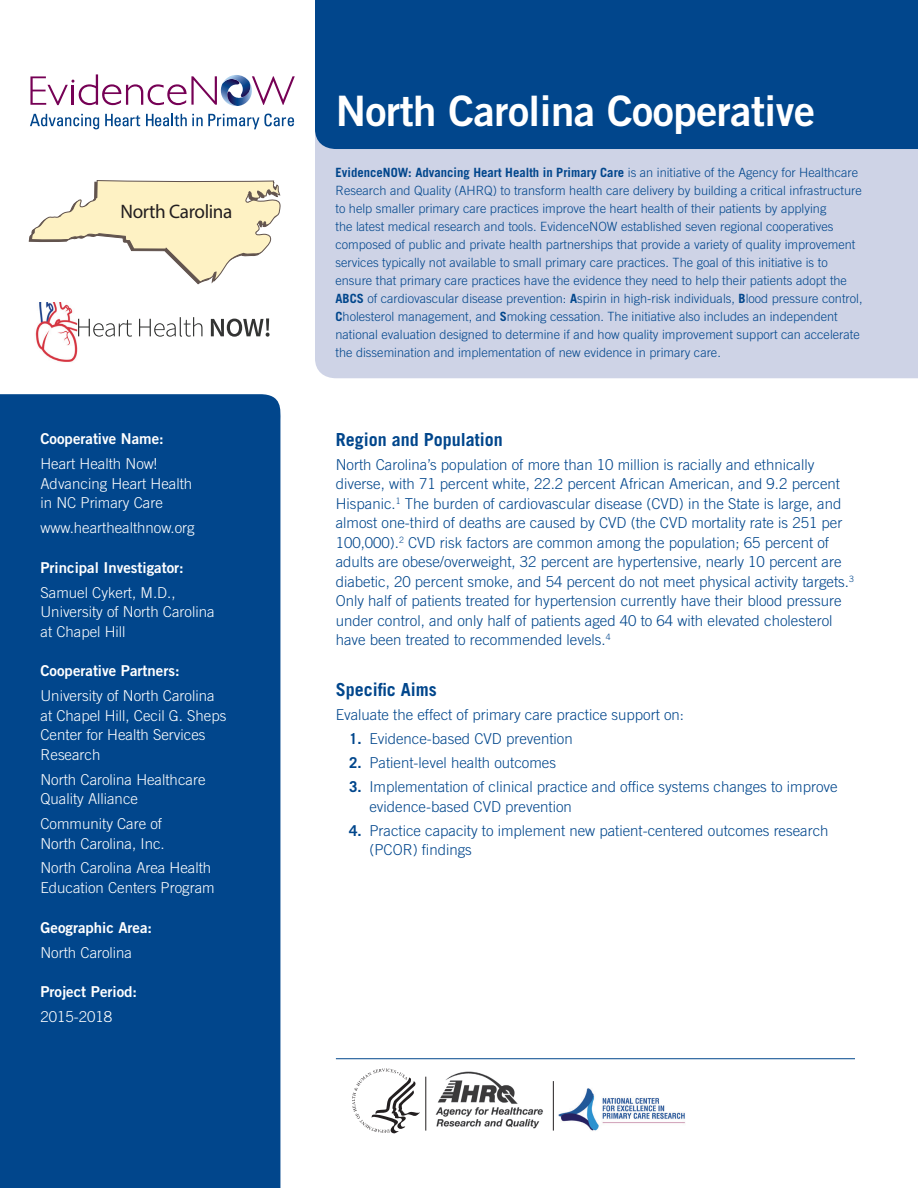
<style>
.page{position:relative;width:918px;height:1188px;background:#fff}
.page>*{position:absolute;margin:0;border:0;box-sizing:border-box;transform-origin:0 0}
.t1{font:42px "Trade Gothic Bold Two";letter-spacing:-.01em;color:#fff}
.t2{font:19.5px "Myriad Pro";letter-spacing:-.02em;color:#231f20}
.t3{font:700 18px "Trade Gothic";color:#01468c}
.t4{font:300 15px/19.5px "Trade Gothic";color:#01468c}
.t5{font:300 15px/19.5px "Trade Gothic";color:#fff}
.t6{font:15px "Trade Gothic Bold Two";color:#fff}
.t7{font:300 12.75px/18px "Trade Gothic";color:#01468c}
.s1{font-weight:700}
</style>
<div class="page">
<div style="left:315px;top:149px;width:603px;height:229px;background:#ced3e6"></div>
<div style="left:0;top:394px;width:281px;height:794px;background:#01468c"></div>
<div style="left:315px;top:0;width:603px;height:149px;background:#01468c"></div>
<svg style="left:30px;top:114px;width:69px;height:15px"></svg>
<svg style="left:105px;top:114px;width:35px;height:12px"></svg>
<svg style="left:146px;top:114px;width:148px;height:15px"></svg>
<svg style="left:30px;top:74px;width:265px;height:32px"></svg>
<hr style="left:336px;top:1058px;width:519px;height:1px;background:#01468c">
<svg style="left:29px;top:180px;width:252px;height:104px"></svg>
<img style="left:35px;top:303px;width:235px;height:59px">
<img style="left:78px;top:317px;width:191px;height:20px">
<img style="left:435px;top:1071px;width:108px;height:58px">
<img style="left:558px;top:1088px;width:127px;height:43px">
<hr style="left:553px;top:1081px;width:1px;height:50px;background:#231f20">
<svg style="left:352px;top:1069px;width:68px;height:65px"></svg>
<hr style="left:425px;top:1077px;width:1px;height:54px;background:#231f20">
<h2 class="t2" style="left:121px;top:200px;width:113px">North Carolina</h2>
<h2 class="t6" style="left:40px;top:429px;width:125px">Cooperative Name:</h2>
<p class="t5" style="left:40px;top:454px;width:153px">Heart Health Now!<br>Advancing Heart Health in NC Primary Care</p>
<p class="t5" style="left:40px;top:518px;width:156px">www.hearthealthnow.org</p>
<h2 class="t6" style="left:40px;top:558px;width:145px">Principal Investigator:</h2>
<p class="t5" style="left:40px;top:582px;width:176px">Samuel Cykert, M.D.,<br>University of North Carolina at Chapel Hill</p>
<h2 class="t6" style="left:40px;top:662px;width:141px">Cooperative Partners:</h2>
<p class="t5" style="left:40px;top:686px;width:187px">University of North Carolina at Chapel Hill, Cecil G. Sheps<br>Center for Health Services<br>Research</p>
<p class="t5" style="left:40px;top:769px;width:166px">North Carolina Healthcare<br>Quality Alliance</p>
<p class="t5" style="left:40px;top:814px;width:126px">Community Care of<br>North Carolina, Inc.</p>
<p class="t5" style="left:40px;top:858px;width:176px">North Carolina Area Health<br>Education Centers Program</p>
<h2 class="t6" style="left:40px;top:918px;width:113px">Geographic Area:</h2>
<p class="t5" style="left:40px;top:942px;width:93px">North Carolina</p>
<h2 class="t6" style="left:40px;top:983px;width:98px">Project Period:</h2>
<p class="t5" style="left:40px;top:1007px;width:73px">2015-2018</p>
<h1 class="t1" style="left:336px;top:85px;width:481px">North Carolina Cooperative</h1>
<p class="t7" style="left:336px;top:163px;width:529px"><span class="s1">EvidenceNOW: Advancing Heart Health in Primary Care</span> is an initiative of the Agency for Healthcare Research and Quality (AHRQ) to transform health care delivery by building a critical infrastructure to help smaller primary care practices improve the heart health of their patients by applying<br>the latest medical research and tools. EvidenceNOW established seven regional cooperatives composed of public and private health partnerships that provide a variety of quality improvement services typically not available to small primary care practices. The goal of this initiative is to ensure that primary care practices have the evidence they need to help their patients adopt the <span class="s1">ABCS</span> of cardiovascular disease prevention: <span class="s1">A</span>spirin in high-risk individuals, <span class="s1">B</span>lood pressure control, <span class="s1">C</span>holesterol management, and <span class="s1">S</span>moking cessation. The initiative also includes an independent national evaluation designed to determine if and how quality improvement support can accelerate the dissemination and implementation of new evidence in primary care.</p>
<h2 class="t3" style="left:336px;top:428px;width:169px">Region and Population</h2>
<p class="t4" style="left:336px;top:455px;width:520px">North Carolina’s population of more than 10 million is racially and ethnically diverse, with 71 percent white, 22.2 percent African American, and 9.2 percent Hispanic.<sup>1</sup> The burden of cardiovascular disease (CVD) in the State is large, and almost one-third of deaths are caused by CVD (the CVD mortality rate is 251 per 100,000).<sup>2</sup> CVD risk factors are common among the population; 65 percent of adults are obese/overweight, 32 percent are hypertensive, nearly 10 percent are diabetic, 20 percent smoke, and 54 percent do not meet physical activity targets.<sup>3<br></sup>Only half of patients treated for hypertension currently have their blood pressure under control, and only half of patients aged 40 to 64 with elevated cholesterol have been treated to recommended levels.<sup>4</sup></p>
<h2 class="t3" style="left:336px;top:679px;width:103px">Specific Aims</h2>
<p class="t4" style="left:336px;top:705px;width:350px">Evaluate the effect of primary care practice support on:</p>
<p class="t4" style="left:349px;top:729px;width:225px"><span class="s1">1.</span> Evidence-based CVD prevention</p>
<p class="t4" style="left:349px;top:753px;width:208px"><span class="s1">2.</span> Patient-level health outcomes</p>
<p class="t4" style="left:369px;top:777px;width:470px;text-indent:-20px"><span class="s1">3.</span> Implementation of clinical practice and office systems changes to improve evidence-based CVD prevention</p>
<p class="t4" style="left:369px;top:821px;width:461px;text-indent:-20px"><span class="s1">4.</span> Practice capacity to implement new patient-centered outcomes research (PCOR) findings</p>
</div>
